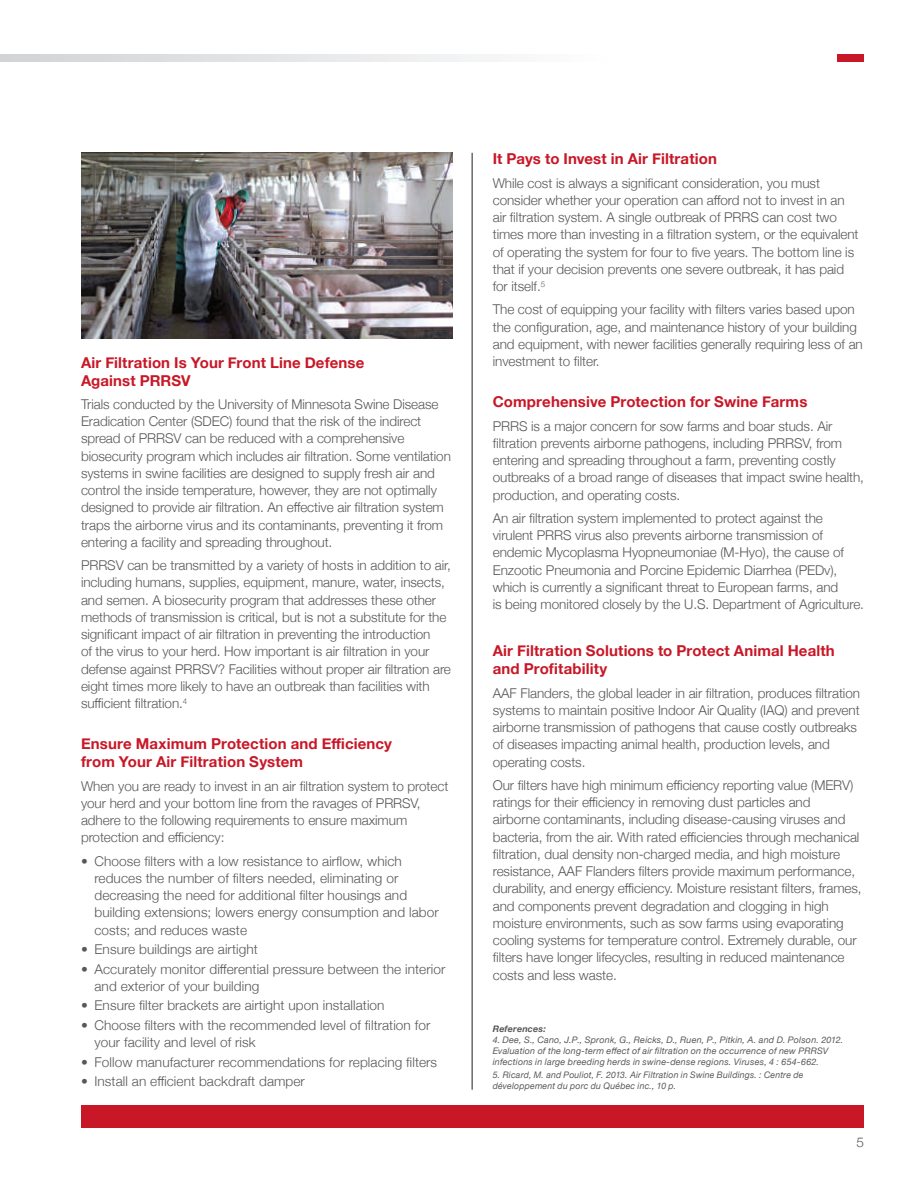
<style>
.page{position:relative;width:918px;height:1188px;background:#fff}
.page>*{position:absolute;margin:0;border:0;box-sizing:border-box;transform-origin:0 0}
.t1{font:700 15px/18px "Helvetica Neue";letter-spacing:.01em;color:#c81727}
.t2{font:300 13.5px/17.2px "Helvetica Neue";letter-spacing:-.005em;color:#57585a}
.t3{font:italic 9px/10.8px "Helvetica Neue";letter-spacing:.02em;color:#57585a}
.t4{font:italic 700 9px "Helvetica Neue";letter-spacing:.02em;color:#57585a}
</style>
<div class="page">
<div style="left:81px;top:1105px;width:783px;height:22px;background:#c81727"></div>
<div style="left:838px;top:54px;width:26px;height:7px;background:#c81727"></div>
<svg style="left:0;top:54px;width:483px;height:7px"></svg>
<hr style="left:472px;top:153px;width:1px;height:937px;background:#231f20">
<img style="left:81px;top:153px;width:371px;height:185px">
<p class="t1" style="left:81px;top:354px;width:285px">Air Filtration Is Your Front Line Defense<br>Against PRRSV</p>
<p class="t2" style="left:81px;top:394px;width:371px">Trials conducted by the University of Minnesota Swine Disease Eradication Center (SDEC) found that the risk of the indirect spread of PRRSV can be reduced with a comprehensive biosecurity program which includes air filtration. Some ventilation systems in swine facilities are designed to supply fresh air and control the inside temperature, however, they are not optimally designed to provide air filtration. An effective air filtration system traps the airborne virus and its contaminants, preventing it from entering a facility and spreading throughout.</p>
<p class="t2" style="left:81px;top:556px;width:371px">PRRSV can be transmitted by a variety of hosts in addition to air, including humans, supplies, equipment, manure, water, insects, and semen. A biosecurity program that addresses these other methods of transmission is critical, but is not a substitute for the significant impact of air filtration in preventing the introduction<br>of the virus to your herd. How important is air filtration in your defense against PRRSV? Facilities without proper air filtration are eight times more likely to have an outbreak than facilities with sufficient filtration.<sup>4</sup></p>
<p class="t1" style="left:81px;top:735px;width:313px">Ensure Maximum Protection and Efficiency from Your Air Filtration System</p>
<p class="t2" style="left:81px;top:776px;width:369px">When you are ready to invest in an air filtration system to protect your herd and your bottom line from the ravages of PRRSV, adhere to the following requirements to ensure maximum protection and efficiency:</p>
<p class="t2" style="left:94px;top:851px;width:346px;text-indent:-14px">• Choose filters with a low resistance to airflow, which reduces the number of filters needed, eliminating or decreasing the need for additional filter housings and building extensions; lowers energy consumption and labor costs; and reduces waste</p>
<p class="t2" style="left:81px;top:940px;width:178px">• Ensure buildings are airtight</p>
<p class="t2" style="left:94px;top:959px;width:352px;text-indent:-14px">• Accurately monitor differential pressure between the interior and exterior of your building</p>
<p class="t2" style="left:81px;top:996px;width:305px">• Ensure filter brackets are airtight upon installation</p>
<p class="t2" style="left:94px;top:1015px;width:337px;text-indent:-14px">• Choose filters with the recommended level of filtration for your facility and level of risk</p>
<p class="t2" style="left:81px;top:1052px;width:358px">• Follow manufacturer recommendations for replacing filters</p>
<p class="t2" style="left:81px;top:1072px;width:225px">• Install an efficient backdraft damper</p>
<p class="t1" style="left:493px;top:150px;width:226px">It Pays to Invest in Air Filtration</p>
<p class="t2" style="left:493px;top:173px;width:367px">While cost is always a significant consideration, you must consider whether your operation can afford not to invest in an air filtration system. A single outbreak of PRRS can cost two times more than investing in a filtration system, or the equivalent of operating the system for four to five years. The bottom line is that if your decision prevents one severe outbreak, it has paid for itself.<sup>5</sup></p>
<p class="t2" style="left:493px;top:300px;width:372px">The cost of equipping your facility with filters varies based upon the configuration, age, and maintenance history of your building and equipment, with newer facilities generally requiring less of an investment to filter.</p>
<p class="t1" style="left:493px;top:393px;width:316px">Comprehensive Protection for Swine Farms</p>
<p class="t2" style="left:493px;top:416px;width:373px">PRRS is a major concern for sow farms and boar studs. Air filtration prevents airborne pathogens, including PRRSV, from entering and spreading throughout a farm, preventing costly outbreaks of a broad range of diseases that impact swine health, production, and operating costs.</p>
<p class="t2" style="left:493px;top:509px;width:373px">An air filtration system implemented to protect against the virulent PRRS virus also prevents airborne transmission of endemic Mycoplasma Hyopneumoniae (M-Hyo), the cause of Enzootic Pneumonia and Porcine Epidemic Diarrhea (PEDv), which is currently a significant threat to European farms, and<br>is being monitored closely by the U.S. Department of Agriculture.</p>
<p class="t1" style="left:493px;top:643px;width:344px">Air Filtration Solutions to Protect Animal Health and Profitability</p>
<p class="t2" style="left:493px;top:683px;width:369px">AAF Flanders, the global leader in air filtration, produces filtration systems to maintain positive Indoor Air Quality (IAQ) and prevent airborne transmission of pathogens that cause costly outbreaks of diseases impacting animal health, production levels, and operating costs.</p>
<p class="t2" style="left:493px;top:776px;width:370px">Our filters have high minimum efficiency reporting value (MERV) ratings for their efficiency in removing dust particles and<br>airborne contaminants, including disease-causing viruses and bacteria, from the air. With rated efficiencies through mechanical filtration, dual density non-charged media, and high moisture resistance, AAF Flanders filters provide maximum performance, durability, and energy efficiency. Moisture resistant filters, frames, and components prevent degradation and clogging in high moisture environments, such as sow farms using evaporating cooling systems for temperature control. Extremely durable, our filters have longer lifecycles, resulting in reduced maintenance costs and less waste.</p>
<p class="t4" style="left:493px;top:1022px;width:55px">References:</p>
<p class="t3" style="left:493px;top:1035px;width:352px">4. Dee, S., Cano, J.P., Spronk, G., Reicks, D., Ruen, P., Pitkin, A. and D. Polson. 2012.<br>Evaluation of the long-term effect of air filtration on the occurrence of new PRRSV infections in large breeding herds in swine-dense regions. Viruses, 4 : 654-662.</p>
<p class="t3" style="left:493px;top:1070px;width:312px">5. Ricard, M. and Pouliot, F. 2013. Air Filtration in Swine Buildings. : Centre de développement du porc du Québec inc., 10 p.</p>
<p class="t2" style="left:856px;top:1133px;width:9px">5</p>
</div>
